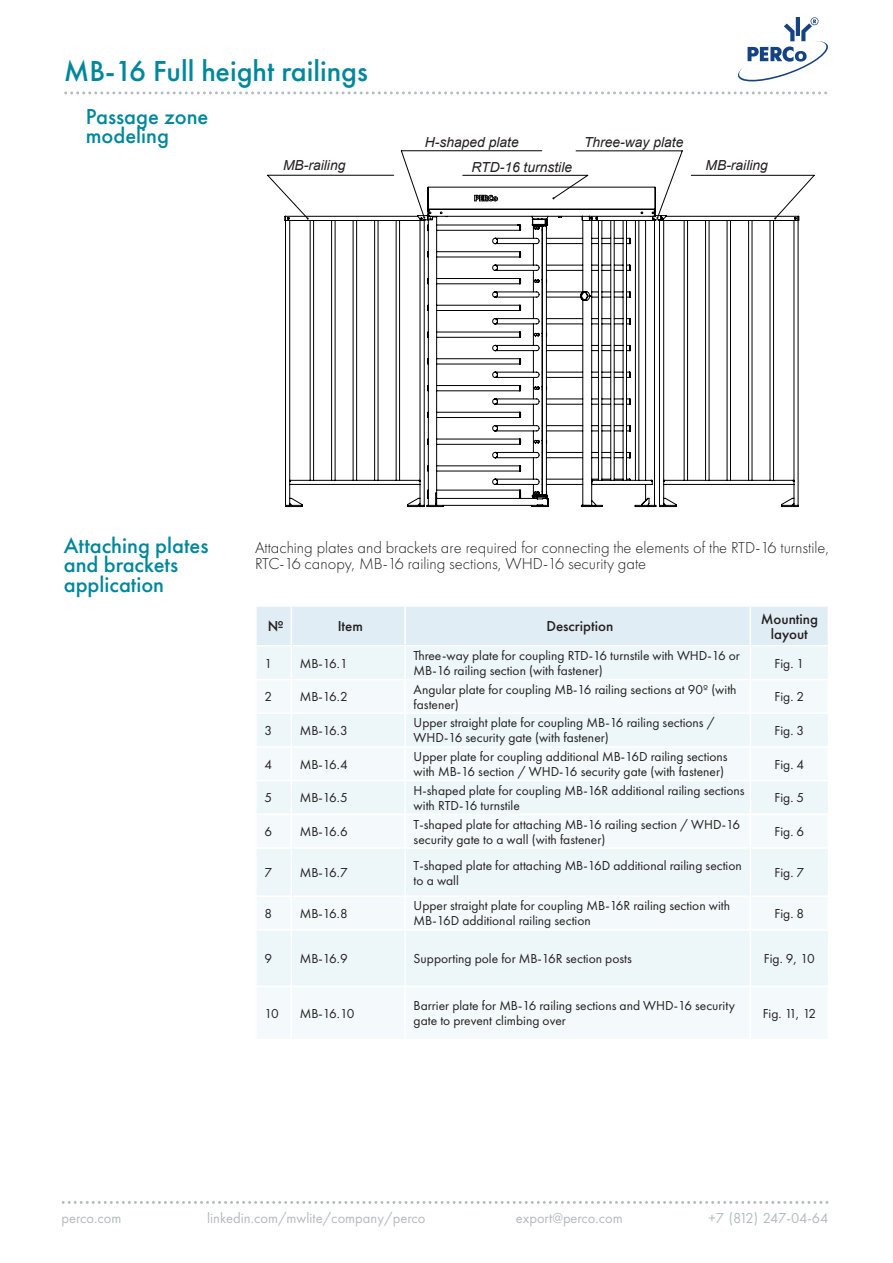
<style>
.page{position:relative;width:893px;height:1263px;background:#fff}
.page>*{position:absolute;margin:0;border:0;box-sizing:border-box;transform-origin:0 0}
.ТОЗ_Заголовок_раздел{font:500 30px "Futura New";color:#00879b}
.ТОЗ_заголовки_в_текс{font:500 22.5px/19.5px "Futura New";color:#00879b}
.Основной_текст_Futur{font:300 16.5px/16.5px "Futura New";color:#231f20}
.t1{font:15px "Futura New";color:#b3bbbe}
.Таблица__заголовок{font:500 15px/15px "Futura New";color:#231f20;text-align:center}
.t2{font:15px "Futura New";letter-spacing:-.04em;color:#b3bbbe}
.t3{font:italic 13.8px/25px "Arial";color:#231f20}
.Таблица_текст_futura{font:13.5px/15px "Futura New";color:#231f20}
</style>
<div class="page">
<svg style="left:66px;top:91px;width:754px;height:3px"></svg>
<svg style="left:63px;top:1201px;width:758px;height:3px"></svg>
<svg style="left:738px;top:18px;width:90px;height:64px"></svg>
<div style="left:257px;top:607px;width:571px;height:38px;background:#e1edf4"></div>
<div style="left:257px;top:647px;width:571px;height:32px;background:#edf6f9"></div>
<div style="left:257px;top:681px;width:571px;height:357px;background:#f4fafc"></div>
<hr style="left:291px;top:607px;width:1px;height:38px;background:#fff">
<hr style="left:404px;top:607px;width:2px;height:38px;background:#fff">
<hr style="left:750px;top:607px;width:1px;height:38px;background:#fff">
<hr style="left:291px;top:646px;width:1px;height:33px;background:#fff">
<hr style="left:404px;top:646px;width:2px;height:33px;background:#fff">
<hr style="left:750px;top:646px;width:1px;height:33px;background:#fff">
<hr style="left:291px;top:680px;width:1px;height:32px;background:#fff">
<hr style="left:404px;top:680px;width:2px;height:32px;background:#fff">
<hr style="left:750px;top:680px;width:1px;height:32px;background:#fff">
<hr style="left:257px;top:712px;width:34px;height:2px;background:#fff">
<hr style="left:291px;top:714px;width:1px;height:32px;background:#fff">
<hr style="left:291px;top:712px;width:114px;height:2px;background:#fff">
<hr style="left:404px;top:714px;width:2px;height:32px;background:#fff">
<hr style="left:405px;top:712px;width:345px;height:2px;background:#fff">
<hr style="left:750px;top:714px;width:1px;height:32px;background:#fff">
<hr style="left:750px;top:712px;width:78px;height:2px;background:#fff">
<hr style="left:255px;top:746px;width:36px;height:2px;background:#fff">
<hr style="left:291px;top:748px;width:1px;height:32px;background:#fff">
<hr style="left:291px;top:746px;width:114px;height:2px;background:#fff">
<hr style="left:404px;top:748px;width:2px;height:32px;background:#fff">
<hr style="left:405px;top:746px;width:345px;height:2px;background:#fff">
<hr style="left:750px;top:748px;width:1px;height:32px;background:#fff">
<hr style="left:750px;top:746px;width:79px;height:2px;background:#fff">
<hr style="left:257px;top:780px;width:34px;height:1px;background:#fff">
<hr style="left:291px;top:781px;width:1px;height:32px;background:#fff">
<hr style="left:291px;top:780px;width:114px;height:1px;background:#fff">
<hr style="left:404px;top:781px;width:2px;height:32px;background:#fff">
<hr style="left:405px;top:780px;width:345px;height:1px;background:#fff">
<hr style="left:750px;top:781px;width:1px;height:32px;background:#fff">
<hr style="left:750px;top:780px;width:78px;height:1px;background:#fff">
<hr style="left:255px;top:813px;width:36px;height:2px;background:#fff">
<hr style="left:291px;top:815px;width:1px;height:32px;background:#fff">
<hr style="left:291px;top:813px;width:114px;height:2px;background:#fff">
<hr style="left:404px;top:815px;width:2px;height:32px;background:#fff">
<hr style="left:405px;top:813px;width:345px;height:2px;background:#fff">
<hr style="left:750px;top:815px;width:1px;height:32px;background:#fff">
<hr style="left:750px;top:813px;width:79px;height:2px;background:#fff">
<hr style="left:257px;top:847px;width:34px;height:2px;background:#fff">
<hr style="left:291px;top:849px;width:1px;height:46px;background:#fff">
<hr style="left:291px;top:847px;width:114px;height:2px;background:#fff">
<hr style="left:404px;top:849px;width:2px;height:46px;background:#fff">
<hr style="left:405px;top:847px;width:345px;height:2px;background:#fff">
<hr style="left:750px;top:849px;width:1px;height:46px;background:#fff">
<hr style="left:750px;top:847px;width:78px;height:2px;background:#fff">
<hr style="left:255px;top:895px;width:36px;height:2px;background:#fff">
<hr style="left:291px;top:897px;width:1px;height:32px;background:#fff">
<hr style="left:291px;top:895px;width:114px;height:2px;background:#fff">
<hr style="left:404px;top:897px;width:2px;height:32px;background:#fff">
<hr style="left:405px;top:895px;width:345px;height:2px;background:#fff">
<hr style="left:750px;top:897px;width:1px;height:32px;background:#fff">
<hr style="left:750px;top:895px;width:79px;height:2px;background:#fff">
<hr style="left:257px;top:929px;width:34px;height:2px;background:#fff">
<hr style="left:291px;top:931px;width:1px;height:54px;background:#fff">
<hr style="left:291px;top:929px;width:114px;height:2px;background:#fff">
<hr style="left:404px;top:931px;width:2px;height:54px;background:#fff">
<hr style="left:405px;top:929px;width:345px;height:2px;background:#fff">
<hr style="left:750px;top:931px;width:1px;height:54px;background:#fff">
<hr style="left:750px;top:929px;width:78px;height:2px;background:#fff">
<hr style="left:255px;top:985px;width:36px;height:2px;background:#fff">
<hr style="left:291px;top:987px;width:1px;height:52px;background:#fff">
<hr style="left:291px;top:985px;width:114px;height:2px;background:#fff">
<hr style="left:404px;top:987px;width:2px;height:52px;background:#fff">
<hr style="left:405px;top:985px;width:345px;height:2px;background:#fff">
<hr style="left:750px;top:987px;width:1px;height:52px;background:#fff">
<hr style="left:750px;top:985px;width:79px;height:2px;background:#fff">
<svg style="left:284px;top:220px;width:515px;height:287px"></svg>
<svg style="left:267px;top:150px;width:548px;height:70px"></svg>
<p class="ТОЗ_Заголовок_раздел" style="left:64px;top:53px;width:306px">MB-16 Full height railings</p>
<p class="ТОЗ_заголовки_в_текс" style="left:86px;top:107px;width:124px">Passage zone modeling</p>
<p class="t3" style="left:283px;top:153px;width:64px">MB-railing</p>
<p class="t3" style="left:471px;top:130px;width:102px;text-indent:-47px">H-shaped plate<br>RTD-16 turnstile</p>
<p class="t3" style="left:584px;top:130px;width:101px">Three-way plate</p>
<p class="t3" style="left:705px;top:153px;width:64px">MB-railing</p>
<p class="ТОЗ_заголовки_в_текс" style="left:64px;top:536px;width:146px">Attaching plates and brackets application</p>
<p class="Основной_текст_Futur" style="left:255px;top:539px;width:576px">Attaching plates and brackets are required for connecting the elements of the RTD-16 turnstile,<br>RTC-16 canopy, MB-16 railing sections, WHD-16 security gate</p>
<p class="Таблица__заголовок" style="left:268px;top:619px;width:17px">№</p>
<p class="Таблица__заголовок" style="left:338px;top:619px;width:27px">Item</p>
<p class="Таблица__заголовок" style="left:546px;top:619px;width:69px">Description</p>
<p class="Таблица__заголовок" style="left:761px;top:611px;width:59px">Mounting layout</p>
<p class="Таблица_текст_futura" style="left:264px;top:655px;width:9px">1</p>
<p class="Таблица_текст_futura" style="left:300px;top:655px;width:49px">MB-16.1</p>
<p class="Таблица_текст_futura" style="left:414px;top:648px;width:328px">Three-way plate for coupling RTD-16 turnstile with WHD-16 or<br>MB-16 railing section (with fastener)</p>
<p class="Таблица_текст_futura" style="left:775px;top:655px;width:31px">Fig. 1</p>
<p class="Таблица_текст_futura" style="left:264px;top:689px;width:9px">2</p>
<p class="Таблица_текст_futura" style="left:300px;top:689px;width:49px">MB-16.2</p>
<p class="Таблица_текст_futura" style="left:414px;top:682px;width:324px">Angular plate for coupling MB-16 railing sections at 90º (with fastener)</p>
<p class="Таблица_текст_futura" style="left:775px;top:689px;width:31px">Fig. 2</p>
<p class="Таблица_текст_futura" style="left:264px;top:723px;width:9px">3</p>
<p class="Таблица_текст_futura" style="left:300px;top:723px;width:49px">MB-16.3</p>
<p class="Таблица_текст_futura" style="left:414px;top:715px;width:303px">Upper straight plate for coupling MB-16 railing sections /<br>WHD-16 security gate (with fastener)</p>
<p class="Таблица_текст_futura" style="left:775px;top:723px;width:31px">Fig. 3</p>
<p class="Таблица_текст_futura" style="left:264px;top:757px;width:9px">4</p>
<p class="Таблица_текст_futura" style="left:300px;top:757px;width:49px">MB-16.4</p>
<p class="Таблица_текст_futura" style="left:414px;top:749px;width:316px">Upper plate for coupling additional MB-16D railing sections with MB-16 section / WHD-16 security gate (with fastener)</p>
<p class="Таблица_текст_futura" style="left:775px;top:757px;width:31px">Fig. 4</p>
<p class="Таблица_текст_futura" style="left:264px;top:790px;width:9px">5</p>
<p class="Таблица_текст_futura" style="left:300px;top:790px;width:49px">MB-16.5</p>
<p class="Таблица_текст_futura" style="left:414px;top:783px;width:333px">H-shaped plate for coupling MB-16R additional railing sections with RTD-16 turnstile</p>
<p class="Таблица_текст_futura" style="left:775px;top:790px;width:31px">Fig. 5</p>
<p class="Таблица_текст_futura" style="left:264px;top:824px;width:9px">6</p>
<p class="Таблица_текст_futura" style="left:300px;top:824px;width:49px">MB-16.6</p>
<p class="Таблица_текст_futura" style="left:414px;top:816px;width:328px">T-shaped plate for attaching MB-16 railing section / WHD-16 security gate to a wall (with fastener)</p>
<p class="Таблица_текст_futura" style="left:775px;top:824px;width:31px">Fig. 6</p>
<p class="Таблица_текст_futura" style="left:264px;top:865px;width:9px">7</p>
<p class="Таблица_текст_futura" style="left:300px;top:865px;width:49px">MB-16.7</p>
<p class="Таблица_текст_futura" style="left:414px;top:857px;width:330px">T-shaped plate for attaching MB-16D additional railing section to a wall</p>
<p class="Таблица_текст_futura" style="left:775px;top:865px;width:31px">Fig. 7</p>
<p class="Таблица_текст_futura" style="left:264px;top:906px;width:9px">8</p>
<p class="Таблица_текст_futura" style="left:300px;top:906px;width:49px">MB-16.8</p>
<p class="Таблица_текст_futura" style="left:414px;top:898px;width:318px">Upper straight plate for coupling MB-16R railing section with<br>MB-16D additional railing section</p>
<p class="Таблица_текст_futura" style="left:775px;top:906px;width:31px">Fig. 8</p>
<p class="Таблица_текст_futura" style="left:264px;top:951px;width:9px">9</p>
<p class="Таблица_текст_futura" style="left:300px;top:951px;width:49px">MB-16.9</p>
<p class="Таблица_текст_futura" style="left:414px;top:951px;width:220px">Supporting pole for MB-16R section posts</p>
<p class="Таблица_текст_futura" style="left:764px;top:951px;width:52px">Fig. 9, 10</p>
<p class="Таблица_текст_futura" style="left:264px;top:1006px;width:16px">10</p>
<p class="Таблица_текст_futura" style="left:300px;top:1006px;width:56px">MB-16.10</p>
<p class="Таблица_текст_futura" style="left:414px;top:998px;width:323px">Barrier plate for MB-16 railing sections and WHD-16 security gate to prevent climbing over</p>
<p class="Таблица_текст_futura" style="left:763px;top:1006px;width:55px">Fig. 11, 12</p>
<p class="t1" style="left:62px;top:1209px;width:61px">perco.com</p>
<p class="t1" style="left:207px;top:1209px;width:220px">linkedin.com/mwlite/company/perco</p>
<p class="t1" style="left:516px;top:1209px;width:109px">export@perco.com</p>
<p class="t2" style="left:708px;top:1209px;width:121px">+7 (812) 247-04-64</p>
</div>
